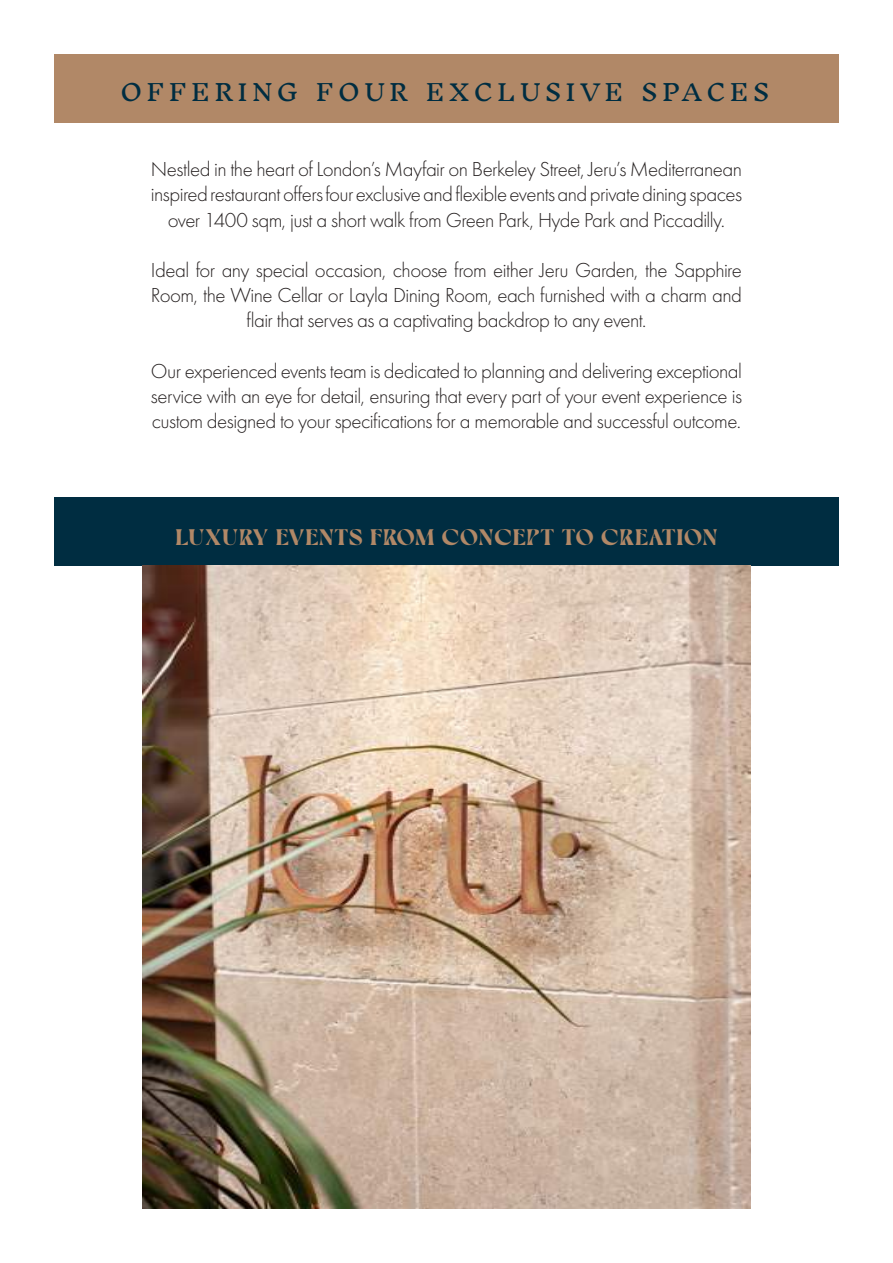
<style>
.page{position:relative;width:893px;height:1263px;background:#fff}
.page>*{position:absolute;margin:0;border:0;box-sizing:border-box;transform-origin:0 0}
.t1{font:700 22.5px "Dahlia";letter-spacing:.06em;color:#b18867;scale:1.04 1}
.t2{font:22.5px "Inknut Antiqua";letter-spacing:.18em;color:#002d41;scale:1.04 1}
.t3{font:300 21px/25.2px "Futura PT";letter-spacing:-.025em;color:#241f1f;text-align:center}
</style>
<div class="page">
<div style="left:54px;top:54px;width:785px;height:68px;background:#b18867"></div>
<div style="left:54px;top:497px;width:785px;height:69px;background:#002d41"></div>
<img style="left:142px;top:566px;width:608px;height:643px">
<p class="t2" style="left:121px;top:80px;width:625px">OFFERING FOUR EXCLUSIVE SPACES</p>
<p class="t3" style="left:151px;top:157px;width:593px">Nestled in the heart of London’s Mayfair on Berkeley Street, Jeru’s Mediterranean inspired restaurant offers four exclusive and flexible events and private dining spaces over 1400 sqm, just a short walk from Green Park, Hyde Park and Piccadilly.</p>
<p class="t3" style="left:151px;top:258px;width:592px">Ideal for any special occasion, choose from either Jeru Garden, the Sapphire<br>Room, the Wine Cellar or Layla Dining Room, each furnished with a charm and flair that serves as a captivating backdrop to any event.</p>
<p class="t3" style="left:151px;top:358px;width:593px;text-align:justify">Our experienced events team is dedicated to planning and delivering exceptional service with an eye for detail, ensuring that every part of your event experience is custom designed to your specifications for a memorable and successful outcome.</p>
<p class="t1" style="left:176px;top:522px;width:522px">LUXURY EVENTS FROM CONCEPT TO CREATION</p>
</div>
